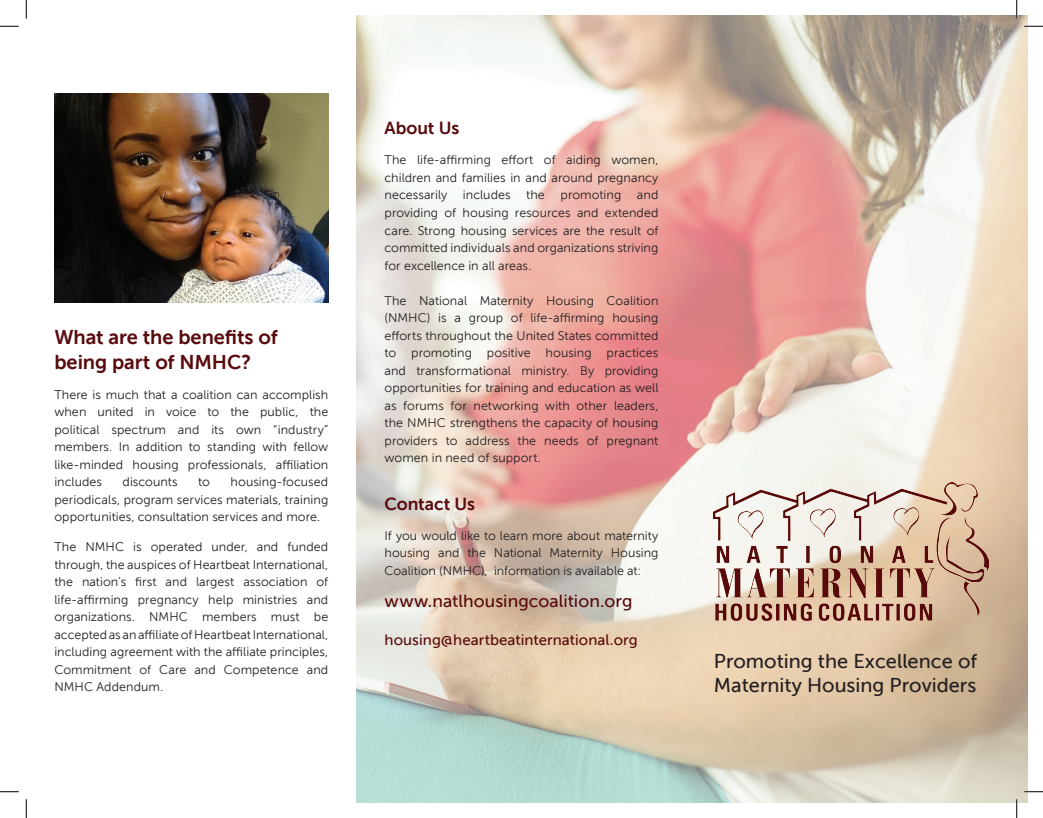
<style>
.page{position:relative;width:1043px;height:818px;background:#fff}
.page>*{position:absolute;margin:0;border:0;box-sizing:border-box;transform-origin:0 0}
.t1{font:20px/24px "Museo Sans 500";color:#231f20}
.t2{font:20px/24px "Museo Sans 700";letter-spacing:-.005em;color:#580a0c}
.t3{font:17.5px "Museo Sans 500";letter-spacing:.005em;color:#580a0c}
.t4{font:17.5px "Museo Sans 700";color:#580a0c}
.t5{font:15px "Museo Sans 500";letter-spacing:.005em;color:#580a0c}
.t6{font:12.5px/17.5px "Museo Sans 300";letter-spacing:.005em;color:#231f20;text-align:justify}
</style>
<div class="page">
<img style="left:356px;top:15px;width:671px;height:787px">
<img style="left:714px;top:483px;width:274px;height:155px">
<img style="left:54px;top:94px;width:274px;height:208px">
<svg style="left:0;top:25px;width:19px;height:2px"></svg>
<svg style="left:1024px;top:25px;width:18px;height:2px"></svg>
<svg style="left:0;top:791px;width:19px;height:1px"></svg>
<svg style="left:1024px;top:790px;width:18px;height:2px"></svg>
<svg style="left:25px;top:0;width:2px;height:19px"></svg>
<svg style="left:25px;top:799px;width:2px;height:19px"></svg>
<svg style="left:1015px;top:0;width:2px;height:19px"></svg>
<svg style="left:1015px;top:799px;width:2px;height:19px"></svg>
<h1 class="t2" style="left:54px;top:325px;width:225px">What are the benefits of being part of NMHC?</h1>
<p class="t6" style="left:54px;top:385px;width:275px">There is much that a coalition can accomplish when united in voice to the public, the political spectrum and its own “industry” members. In addition to standing with fellow like-minded housing professionals, affiliation includes</p>
<p class="t6" style="left:54px;top:473px;width:275px;text-indent:176px">housing-focused periodicals, program services materials, training opportunities, consultation services and more.</p>
<p class="t6" style="left:54px;top:538px;width:275px">The NMHC is operated under, and funded through, the auspices of Heartbeat International, the nation’s first and largest association of life-affirming pregnancy help ministries and organizations. NMHC members must be accepted as an affiliate of Heartbeat International, including agreement with the affiliate principles, Commitment of Care and Competence and NMHC Addendum.</p>
<p class="t6" style="left:123px;top:473px;width:57px">discounts</p>
<p class="t6" style="left:198px;top:473px;width:13px">to</p>
<h2 class="t4" style="left:384px;top:119px;width:76px">About Us</h2>
<p class="t6" style="left:384px;top:151px;width:275px">The life-affirming effort of aiding women, children and families in and around pregnancy necessarily</p>
<p class="t6" style="left:384px;top:186px;width:275px;text-indent:252px">and providing of housing resources and extended care. Strong housing services are the result of committed individuals and organizations striving for excellence in all areas.</p>
<p class="t6" style="left:384px;top:291px;width:275px">The National Maternity Housing Coalition (NMHC) is a group of life-affirming housing efforts throughout the United States committed to promoting positive housing practices and transformational ministry. By providing opportunities for training and education as well as forums for networking with other leaders, the NMHC strengthens the capacity of housing providers to address the needs of pregnant women in need of support.</p>
<h2 class="t4" style="left:384px;top:494px;width:92px">Contact Us</h2>
<p class="t6" style="left:384px;top:526px;width:275px">If you would like to learn more about maternity housing and the National Maternity Housing Coalition (NMHC), information is available at:</p>
<h2 class="t3" style="left:384px;top:591px;width:249px">www.natlhousingcoalition.org</h2>
<p class="t5" style="left:384px;top:631px;width:255px">housing@heartbeatinternational.org</p>
<p class="t6" style="left:463px;top:186px;width:49px">includes</p>
<p class="t6" style="left:526px;top:186px;width:20px">the</p>
<p class="t6" style="left:560px;top:186px;width:62px">promoting</p>
<h1 class="t1" style="left:714px;top:649px;width:265px">Promoting the Excellence of<br>Maternity Housing Providers</h1>
</div>
